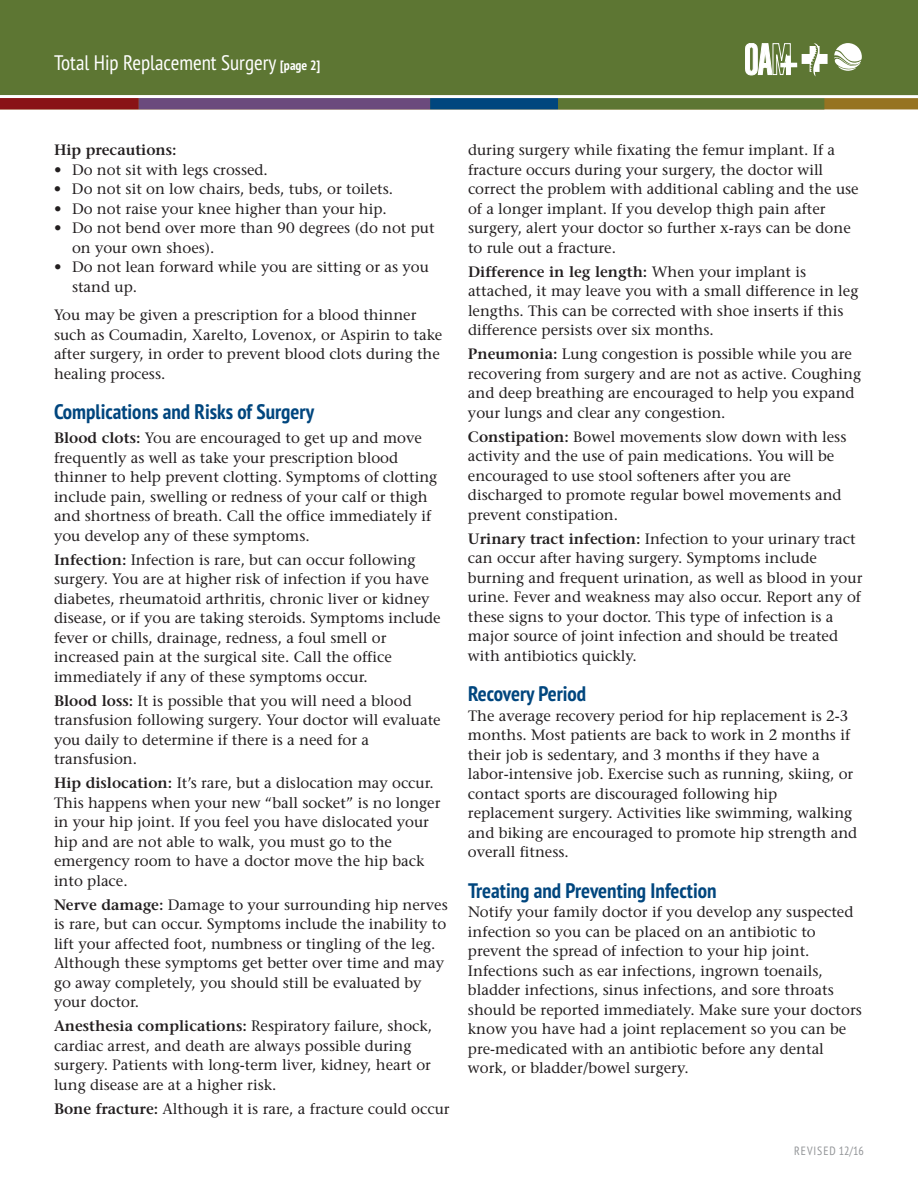
<style>
.page{position:relative;width:918px;height:1188px;background:#fff}
.page>*{position:absolute;margin:0;border:0;box-sizing:border-box;transform-origin:0 0}
.t1{font:700 condensed 21px "PT Sans";color:#00467e}
.t2{font:condensed 21px "PT Sans";color:#fff}
.t3{font:15px/19.5px "Stone Serif";color:#231f20}
.t4{font:600 15px "Stone Serif";color:#231f20}
.t5{font:condensed 12px "PT Sans";letter-spacing:.08em;color:#939598}
.s1{font-weight:700;font-size:13.5px}
.s2{font-weight:600}
</style>
<div class="page">
<div style="left:0;top:0;width:918px;height:98px;background:#5d7633"></div>
<div style="left:0;top:96px;width:918px;height:13px;background:#967321"></div>
<div style="left:0;top:96px;width:139px;height:13px;background:#891316"></div>
<div style="left:139px;top:96px;width:291px;height:13px;background:#6b4a7d"></div>
<div style="left:430px;top:96px;width:128px;height:13px;background:#00467e"></div>
<div style="left:558px;top:96px;width:266px;height:13px;background:#5d7633"></div>
<hr style="left:0;top:95px;width:918px;height:3px;background:#fff">
<svg style="left:745px;top:43px;width:83px;height:33px"></svg>
<svg style="left:834px;top:43px;width:28px;height:28px"></svg>
<h1 class="t2" style="left:54px;top:49px;width:268px">Total Hip Replacement Surgery <span class="s1">[page 2]</span></h1>
<p class="t4" style="left:54px;top:144px;width:124px">Hip precautions:</p>
<p class="t3" style="left:54px;top:161px;width:215px">• Do not sit with legs crossed.</p>
<p class="t3" style="left:54px;top:181px;width:341px">• Do not sit on low chairs, beds, tubs, or toilets.</p>
<p class="t3" style="left:54px;top:200px;width:334px">• Do not raise your knee higher than your hip.</p>
<p class="t3" style="left:72px;top:220px;width:364px;text-indent:-18px">• Do not bend over more than 90 degrees (do not put on your own shoes).</p>
<p class="t3" style="left:72px;top:259px;width:358px;text-indent:-18px">• Do not lean forward while you are sitting or as you stand up.</p>
<p class="t3" style="left:54px;top:307px;width:390px">You may be given a prescription for a blood thinner such as Coumadin, Xarelto, Lovenox, or Aspirin to take after surgery, in order to prevent blood clots during the healing process.</p>
<h1 class="t1" style="left:54px;top:398px;width:262px">Complications and Risks of Surgery</h1>
<p class="t3" style="left:54px;top:430px;width:385px"><span class="s2">Blood clots:</span> You are encouraged to get up and move frequently as well as take your prescription blood thinner to help prevent clotting. Symptoms of clotting include pain, swelling or redness of your calf or thigh and shortness of breath. Call the office immediately if you develop any of these symptoms.</p>
<p class="t3" style="left:54px;top:551px;width:388px"><span class="s2">Infection:</span> Infection is rare, but can occur following surgery. You are at higher risk of infection if you have diabetes, rheumatoid arthritis, chronic liver or kidney disease, or if you are taking steroids. Symptoms include fever or chills, drainage, redness, a foul smell or increased pain at the surgical site. Call the office immediately if any of these symptoms occur.</p>
<p class="t3" style="left:54px;top:692px;width:388px"><span class="s2">Blood loss:</span> It is possible that you will need a blood transfusion following surgery. Your doctor will evaluate you daily to determine if there is a need for a transfusion.</p>
<p class="t3" style="left:54px;top:775px;width:388px"><span class="s2">Hip dislocation:</span> It’s rare, but a dislocation may occur.<br>This happens when your new “ball socket” is no longer in your hip joint. If you feel you have dislocated your hip and are not able to walk, you must go to the emergency room to have a doctor move the hip back into place.</p>
<p class="t3" style="left:54px;top:896px;width:395px"><span class="s2">Nerve damage:</span> Damage to your surrounding hip nerves is rare, but can occur. Symptoms include the inability to lift your affected foot, numbness or tingling of the leg.<br>Although these symptoms get better over time and may go away completely, you should still be evaluated by your doctor.</p>
<p class="t3" style="left:54px;top:1018px;width:380px"><span class="s2">Anesthesia complications:</span> Respiratory failure, shock, cardiac arrest, and death are always possible during surgery. Patients with long-term liver, kidney, heart or lung disease are at a higher risk.</p>
<p class="t3" style="left:54px;top:1100px;width:397px"><span class="s2">Bone fracture:</span> Although it is rare, a fracture could occur</p>
<p class="t3" style="left:468px;top:142px;width:392px">during surgery while fixating the femur implant. If a fracture occurs during your surgery, the doctor will correct the problem with additional cabling and the use of a longer implant. If you develop thigh pain after surgery, alert your doctor so further x-rays can be done to rule out a fracture.</p>
<p class="t3" style="left:468px;top:263px;width:392px"><span class="s2">Difference in leg length:</span> When your implant is attached, it may leave you with a small difference in leg lengths. This can be corrected with shoe inserts if this difference persists over six months.</p>
<p class="t3" style="left:468px;top:346px;width:395px"><span class="s2">Pneumonia:</span> Lung congestion is possible while you are recovering from surgery and are not as active. Coughing and deep breathing are encouraged to help you expand your lungs and clear any congestion.</p>
<p class="t3" style="left:468px;top:428px;width:380px"><span class="s2">Constipation:</span> Bowel movements slow down with less activity and the use of pain medications. You will be encouraged to use stool softeners after you are discharged to promote regular bowel movements and prevent constipation.</p>
<p class="t3" style="left:468px;top:530px;width:396px"><span class="s2">Urinary tract infection:</span> Infection to your urinary tract can occur after having surgery. Symptoms include burning and frequent urination, as well as blood in your urine. Fever and weakness may also occur. Report any of these signs to your doctor. This type of infection is a major source of joint infection and should be treated with antibiotics quickly.</p>
<h1 class="t1" style="left:468px;top:680px;width:120px">Recovery Period</h1>
<p class="t3" style="left:468px;top:707px;width:391px">The average recovery period for hip replacement is 2-3 months. Most patients are back to work in 2 months if their job is sedentary, and 3 months if they have a labor-intensive job. Exercise such as running, skiing, or contact sports are discouraged following hip replacement surgery. Activities like swimming, walking and biking are encouraged to promote hip strength and overall fitness.</p>
<h1 class="t1" style="left:468px;top:876px;width:250px">Treating and Preventing Infection</h1>
<p class="t3" style="left:468px;top:904px;width:395px">Notify your family doctor if you develop any suspected infection so you can be placed on an antibiotic to prevent the spread of infection to your hip joint.<br>Infections such as ear infections, ingrown toenails, bladder infections, sinus infections, and sore throats should be reported immediately. Make sure your doctors know you have had a joint replacement so you can be pre-medicated with an antibiotic before any dental work, or bladder/bowel surgery.</p>
<p class="t5" style="left:794px;top:1143px;width:71px">REVISED 12/16</p>
</div>
